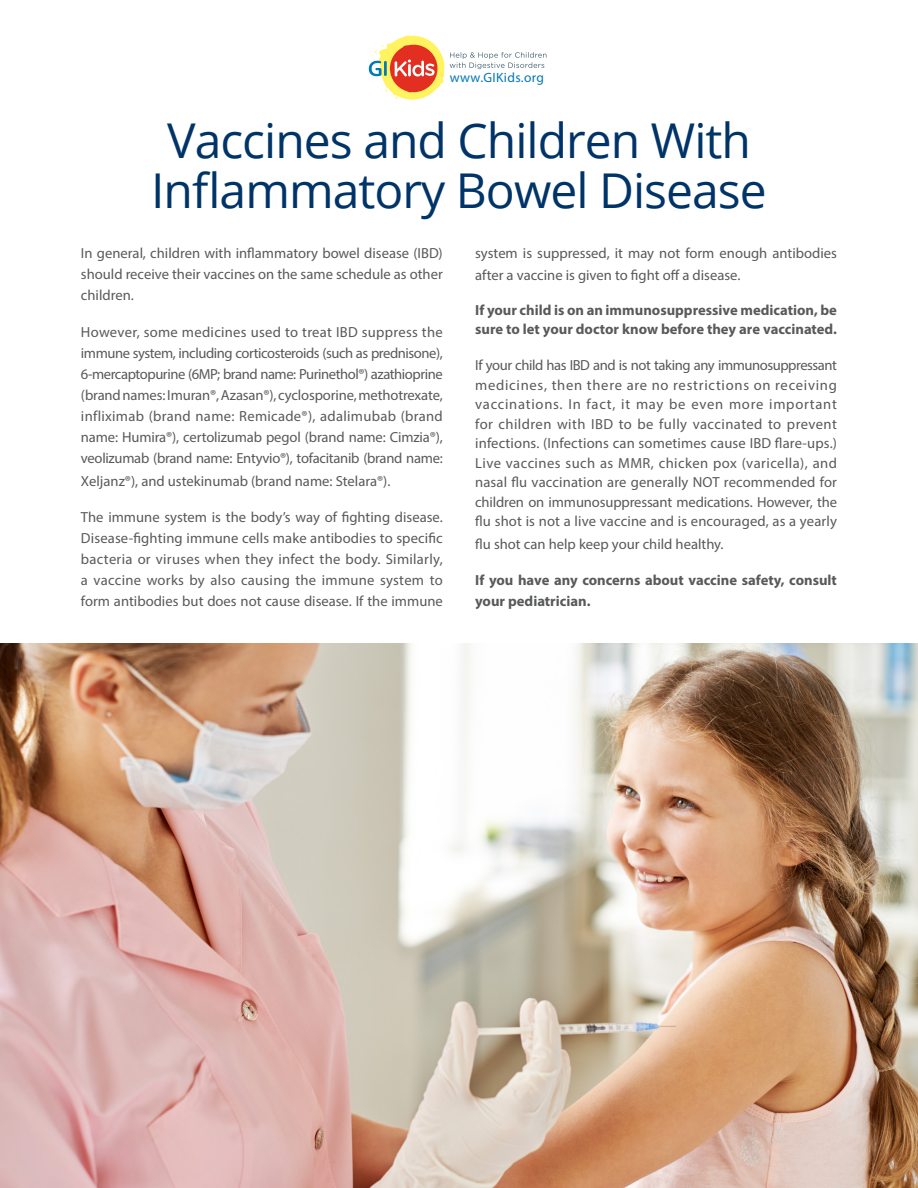
<style>
.page{position:relative;width:918px;height:1188px;background:#fff}
.page>*{position:absolute;margin:0;border:0;box-sizing:border-box;transform-origin:0 0}
.t1{font:48px/49.5px "Open Sans";letter-spacing:-.02em;color:#003468;text-align:center}
.t2{font:14.7px/21px "Myriad Pro";color:#58595b;text-align:justify}
.t3{font:700 14.7px/19.5px "Myriad Pro";color:#58595b}
.t4{font:13.5px "Myriad Pro";letter-spacing:.025em;color:#0078b9}
</style>
<div class="page">
<svg style="left:369px;top:36px;width:75px;height:64px"></svg>
<svg style="left:450px;top:52px;width:96px;height:17px"></svg>
<img style="left:0;top:644px;width:918px;height:544px">
<p class="t4" style="left:450px;top:69px;width:96px">www.GIKids.org</p>
<h1 class="t1" style="left:151px;top:115px;width:617px">Vaccines and Children With<br>Inflammatory Bowel Disease</h1>
<p class="t2" style="left:475px;top:241px;width:363px;line-height:22.5px">system is suppressed, it may not form enough antibodies after a vaccine is given to fight off a disease.</p>
<p class="t3" style="left:475px;top:299px;width:363px">If your child is on an immunosuppressive medication, be sure to let your doctor know before they are vaccinated.</p>
<p class="t2" style="left:475px;top:355px;width:363px;line-height:19.5px">If your child has IBD and is not taking any immunosuppressant medicines, then there are no restrictions on receiving vaccinations. In fact, it may be even more important for children with IBD to be fully vaccinated to prevent infections. (Infections can sometimes cause IBD flare-ups.)<br>Live vaccines such as MMR, chicken pox (varicella), and nasal flu vaccination are generally NOT recommended for children on immunosuppressant medications. However, the flu shot is not a live vaccine and is encouraged, as a yearly</p>
<p class="t2" style="left:475px;top:533px;width:250px">flu shot can help keep your child healthy.</p>
<p class="t3" style="left:475px;top:569px;width:363px;line-height:21px">If you have any concerns about vaccine safety, consult your pediatrician.</p>
<p class="t2" style="left:81px;top:242px;width:363px">In general, children with inflammatory bowel disease (IBD) should receive their vaccines on the same schedule as other children.</p>
<p class="t2" style="left:81px;top:321px;width:363px">However, some medicines used to treat IBD suppress the immune system, including corticosteroids (such as prednisone), 6-mercaptopurine (6MP; brand name: Purinethol®) azathioprine (brand names: Imuran®, Azasan®), cyclosporine, methotrexate, infliximab (brand name: Remicade®), adalimubab (brand name: Humira®), certolizumab pegol (brand name: Cimzia®), veolizumab (brand name: Entyvio®), tofacitanib (brand name:</p>
<p class="t2" style="left:81px;top:470px;width:311px">Xeljanz®), and ustekinumab (brand name: Stelara®).</p>
<p class="t2" style="left:81px;top:506px;width:363px">The immune system is the body’s way of fighting disease.<br>Disease-fighting immune cells make antibodies to specific bacteria or viruses when they infect the body. Similarly, a vaccine works by also causing the immune system to form antibodies but does not cause disease. If the immune</p>
</div>
